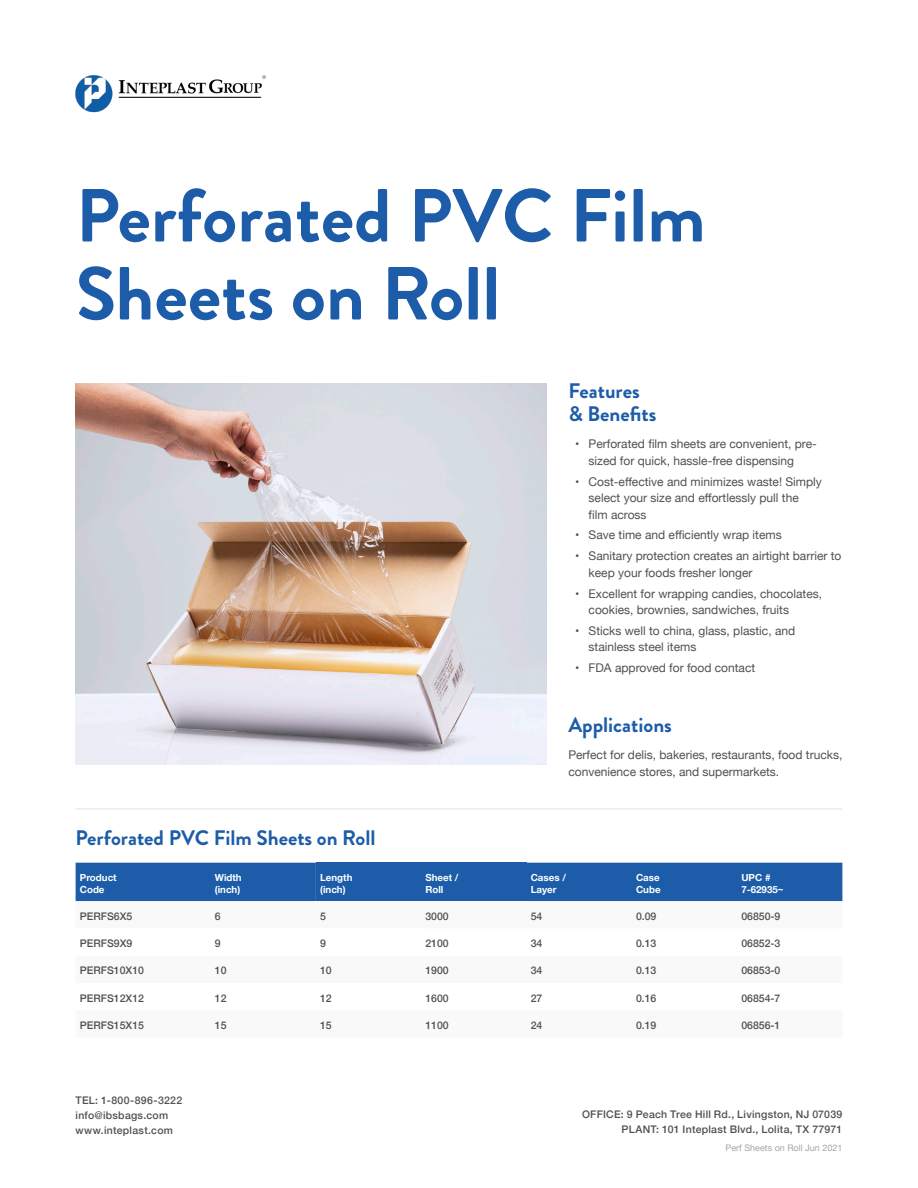
<style>
.page{position:relative;width:918px;height:1188px;background:#fff}
.page>*{position:absolute;margin:0;border:0;box-sizing:border-box;transform-origin:0 0}
.t1{font:700 75px/78px "Brandon Grotesque";color:#1c5ca9}
.Subheaders_-_Bullete{font:700 21px "Brandon Grotesque";color:#1c5ca9}
.Bulleted_Lists{font:12px/16.5px "Helvetica Neue";color:#4f5151}
.t2{font:500 10.5px "Helvetica Neue";color:#4f5151}
.t3{font:500 10.5px/15px "Helvetica Neue";letter-spacing:.025em;color:#4f5151}
.t4{font:700 9.75px "Helvetica Neue";color:#fff}
.t5{font:9px "Helvetica Neue";color:#a7a4a4}
.s1{color:#515151}
</style>
<div class="page">
<img style="left:75px;top:75px;width:191px;height:38px">
<img style="left:76px;top:384px;width:471px;height:381px">
<hr style="left:76px;top:809px;width:766px;height:1px;background:#e1e3e8">
<div style="left:76px;top:863px;width:240px;height:38px;background:#1c5ca9"></div>
<div style="left:316px;top:863px;width:105px;height:38px;background:#1c5ca9"></div>
<div style="left:421px;top:863px;width:105px;height:38px;background:#1c5ca9"></div>
<div style="left:526px;top:863px;width:316px;height:38px;background:#1c5ca9"></div>
<svg style="left:76px;top:901px;width:766px;height:1px"></svg>
<p class="t1" style="left:76px;top:178px;width:632px">Perforated PVC Film<br>Sheets on Roll</p>
<p class="Subheaders_-_Bullete" style="left:568px;top:376px;width:73px">Features</p>
<p class="Subheaders_-_Bullete" style="left:568px;top:399px;width:90px">&amp; Benefits</p>
<p class="Bulleted_Lists" style="left:589px;top:437px;width:230px;text-indent:-14px"><span class="s1">•</span> Perforated film sheets are convenient, pre&shy;sized for quick, hassle-free dispensing</p>
<p class="Bulleted_Lists" style="left:589px;top:474px;width:235px;text-indent:-14px"><span class="s1">•</span> Cost-effective and minimizes waste! Simply select your size and effortlessly pull the<br>film across</p>
<p class="Bulleted_Lists" style="left:575px;top:528px;width:208px"><span class="s1">•</span> Save time and efficiently wrap items</p>
<p class="Bulleted_Lists" style="left:589px;top:548px;width:254px;text-indent:-14px"><span class="s1">•</span> Sanitary protection creates an airtight barrier to keep your foods fresher longer</p>
<p class="Bulleted_Lists" style="left:589px;top:586px;width:235px;text-indent:-14px"><span class="s1">•</span> Excellent for wrapping candies, chocolates, cookies, brownies, sandwiches, fruits</p>
<p class="Bulleted_Lists" style="left:589px;top:623px;width:208px;text-indent:-14px"><span class="s1">•</span> Sticks well to china, glass, plastic, and stainless steel items</p>
<p class="Bulleted_Lists" style="left:575px;top:660px;width:182px"><span class="s1">•</span> FDA approved for food contact</p>
<p class="Subheaders_-_Bullete" style="left:568px;top:710px;width:105px">Applications</p>
<p class="Bulleted_Lists" style="left:568px;top:747px;width:276px">Perfect for delis, bakeries, restaurants, food trucks, convenience stores, and supermarkets.</p>
<p class="Subheaders_-_Bullete" style="left:76px;top:823px;width:302px">Perforated PVC Film Sheets on Roll</p>
<p class="t4" style="left:80px;top:870px;width:38px">Product</p>
<p class="t4" style="left:80px;top:882px;width:26px">Code</p>
<p class="t4" style="left:215px;top:870px;width:28px">Width</p>
<p class="t4" style="left:215px;top:882px;width:27px">(inch)</p>
<p class="t4" style="left:320px;top:870px;width:34px">Length</p>
<p class="t4" style="left:320px;top:882px;width:27px">(inch)</p>
<p class="t4" style="left:425px;top:870px;width:35px">Sheet /</p>
<p class="t4" style="left:425px;top:882px;width:20px">Roll</p>
<p class="t4" style="left:531px;top:870px;width:37px">Cases /</p>
<p class="t4" style="left:531px;top:882px;width:27px">Layer</p>
<p class="t4" style="left:636px;top:870px;width:25px">Case</p>
<p class="t4" style="left:636px;top:882px;width:26px">Cube</p>
<p class="t4" style="left:741px;top:870px;width:31px">UPC #</p>
<p class="t4" style="left:741px;top:882px;width:44px">7-62935~</p>
<p class="t2" style="left:80px;top:908px;width:54px">PERFS6X5</p>
<p class="t2" style="left:215px;top:908px;width:7px">6</p>
<p class="t2" style="left:320px;top:908px;width:7px">5</p>
<p class="t2" style="left:425px;top:908px;width:25px">3000</p>
<p class="t2" style="left:531px;top:908px;width:13px">54</p>
<p class="t2" style="left:636px;top:908px;width:22px">0.09</p>
<p class="t2" style="left:741px;top:908px;width:41px">06850-9</p>
<p class="t2" style="left:80px;top:935px;width:54px">PERFS9X9</p>
<p class="t2" style="left:215px;top:935px;width:7px">9</p>
<p class="t2" style="left:320px;top:935px;width:7px">9</p>
<p class="t2" style="left:425px;top:935px;width:25px">2100</p>
<p class="t2" style="left:531px;top:935px;width:13px">34</p>
<p class="t2" style="left:636px;top:935px;width:22px">0.13</p>
<p class="t2" style="left:741px;top:935px;width:41px">06852-3</p>
<p class="t2" style="left:80px;top:962px;width:66px">PERFS10X10</p>
<p class="t2" style="left:215px;top:962px;width:13px">10</p>
<p class="t2" style="left:320px;top:962px;width:13px">10</p>
<p class="t2" style="left:425px;top:962px;width:25px">1900</p>
<p class="t2" style="left:531px;top:962px;width:13px">34</p>
<p class="t2" style="left:636px;top:962px;width:22px">0.13</p>
<p class="t2" style="left:741px;top:962px;width:41px">06853-0</p>
<p class="t2" style="left:80px;top:989px;width:66px">PERFS12X12</p>
<p class="t2" style="left:215px;top:989px;width:13px">12</p>
<p class="t2" style="left:320px;top:989px;width:13px">12</p>
<p class="t2" style="left:425px;top:989px;width:25px">1600</p>
<p class="t2" style="left:531px;top:989px;width:13px">27</p>
<p class="t2" style="left:636px;top:989px;width:22px">0.16</p>
<p class="t2" style="left:741px;top:989px;width:41px">06854-7</p>
<p class="t2" style="left:80px;top:1017px;width:66px">PERFS15X15</p>
<p class="t2" style="left:215px;top:1017px;width:13px">15</p>
<p class="t2" style="left:320px;top:1017px;width:13px">15</p>
<p class="t2" style="left:425px;top:1017px;width:25px">1100</p>
<p class="t2" style="left:531px;top:1017px;width:13px">24</p>
<p class="t2" style="left:636px;top:1017px;width:22px">0.19</p>
<p class="t2" style="left:741px;top:1017px;width:41px">06856-1</p>
<p class="t3" style="left:76px;top:1092px;width:108px">TEL: 1-800-896-3222 info@ibsbags.com www.inteplast.com</p>
<p class="t3" style="left:582px;top:1105px;width:262px;text-align:right">OFFICE: 9 Peach Tree Hill Rd., Livingston, NJ 07039<br>PLANT: 101 Inteplast Blvd., Lolita, TX 77971</p>
<p class="t5" style="left:726px;top:1142px;width:118px">Perf Sheets on Roll Jun 2021</p>
</div>
